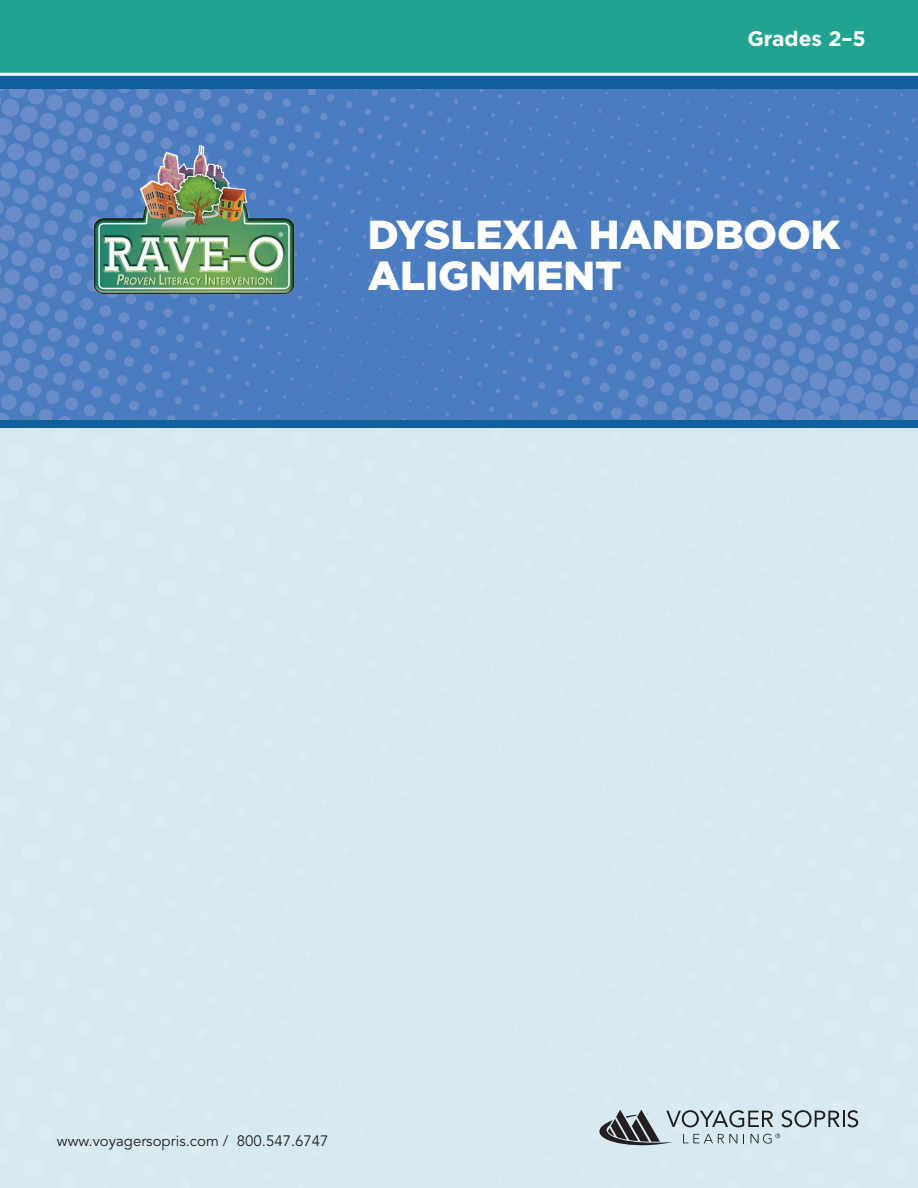
<style>
.page{position:relative;width:918px;height:1188px;background:#fff}
.page>*{position:absolute;margin:0;border:0;box-sizing:border-box;transform-origin:0 0}
.t1{font:900 40.5px/40.5px "Gotham";color:#fff}
.t2{font:700 21px "Gotham";color:#fff}
.Intro_bullets{font:15px "Avenir LT Std";color:#231f20}
</style>
<div class="page">
<div style="left:0;top:402px;width:918px;height:26px;background:#105f9e"></div>
<img style="left:0;top:89px;width:918px;height:330px">
<img style="left:63px;top:137px;width:277px;height:160px">
<div style="left:0;top:2px;width:918px;height:87px;background:#105f9e"></div>
<div style="left:0;top:0;width:918px;height:76px;background:#20a390"></div>
<svg style="left:599px;top:1110px;width:259px;height:36px;background:#acb9be"></svg>
<p class="t2" style="left:747px;top:24px;width:120px">Grades 2–5</p>
<p class="t1" style="left:368px;top:214px;width:474px">DYSLEXIA HANDBOOK<br>ALIGNMENT</p>
<p class="Intro_bullets" style="left:57px;top:1132px;width:273px">www.voyagersopris.com / 800.547.6747</p>
</div>
